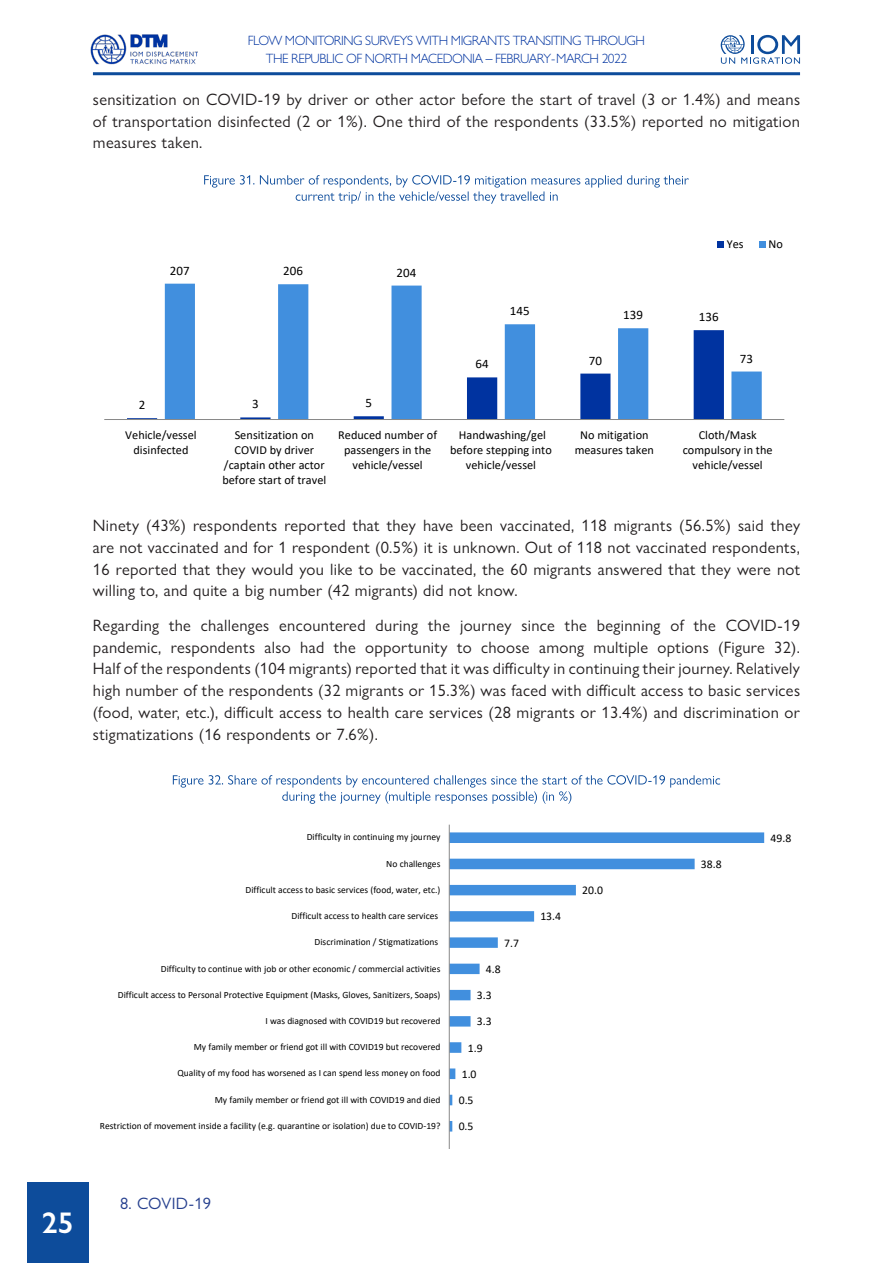
<style>
.page{position:relative;width:893px;height:1263px;background:#fff}
.page>*{position:absolute;margin:0;border:0;box-sizing:border-box;transform-origin:0 0}
.t1{font:600 30px "Gill Sans Nova";color:#fff}
.Body{font:16.5px/21.8px "Gill Sans Nova";letter-spacing:.02em;color:#231f20;text-align:justify}
.Footer_text{font:16.5px "Gill Sans Nova";letter-spacing:.02em;color:#253f8e}
.t2{font:300 13.5px/18px "Gill Sans Nova";letter-spacing:-.04em;color:#0033a0;text-align:center}
.t3{font:12.9px "Calibri";letter-spacing:.005em;color:#000}
.t4{font:12.15px/15px "Calibri";color:#000;text-align:center}
.t5{font:11.7px "Calibri";letter-spacing:.005em;color:#000}
.t6{font:9.6px "Calibri";color:#000}
.s1{font-weight:400;font-style:italic}
</style>
<div class="page">
<img style="left:90px;top:34px;width:108px;height:41px">
<hr style="left:93px;top:72px;width:707px;height:3px;background:#0d4c9b">
<svg style="left:721px;top:35px;width:79px;height:29px"></svg>
<div style="left:27px;top:1182px;width:61px;height:81px;background:#0d4c9b"></div>
<svg style="left:165px;top:284px;width:597px;height:135px"></svg>
<hr style="left:104px;top:419px;width:680px;height:1px;background:#898989">
<div style="left:717px;top:241px;width:7px;height:7px;background:#0033a0"></div>
<div style="left:759px;top:241px;width:7px;height:7px;background:#418fde"></div>
<svg style="left:448px;top:824px;width:317px;height:324px"></svg>
<svg style="left:204px;top:175px;width:485px;height:29px"></svg>
<svg style="left:173px;top:775px;width:547px;height:29px"></svg>
<p class="t2" style="left:248px;top:32px;width:399px">FLOW MONITORING SURVEYS WITH MIGRANTS TRANSITING THROUGH<br>THE REPUBLIC OF NORTH MACEDONIA <span class="s1">–</span> FEBRUARY-MARCH 2022</p>
<p class="Body" style="left:93px;top:88px;width:709px">sensitization on COVID-19 by driver or other actor before the start of travel (3 or 1.4%) and means of transportation disinfected (2 or 1%). One third of the respondents (33.5%) reported no mitigation measures taken.</p>
<p class="t3" style="left:170px;top:261px;width:21px">207</p>
<p class="t3" style="left:283px;top:262px;width:21px">206</p>
<p class="t3" style="left:396px;top:263px;width:21px">204</p>
<p class="t3" style="left:139px;top:396px;width:8px">2</p>
<p class="t3" style="left:252px;top:395px;width:8px">3</p>
<p class="t3" style="left:365px;top:394px;width:8px">5</p>
<p class="t3" style="left:510px;top:302px;width:21px">145</p>
<p class="t3" style="left:623px;top:306px;width:21px">139</p>
<p class="t3" style="left:475px;top:355px;width:15px">64</p>
<p class="t3" style="left:589px;top:351px;width:15px">70</p>
<p class="t4" style="left:727px;top:236px;width:18px">Yes</p>
<p class="t4" style="left:769px;top:236px;width:16px">No</p>
<p class="t3" style="left:699px;top:308px;width:21px">136</p>
<p class="t3" style="left:740px;top:349px;width:15px">73</p>
<p class="t4" style="left:125px;top:427px;width:73px">Vehicle/vessel disinfected</p>
<p class="t4" style="left:222px;top:427px;width:105px">Sensitization on<br>COVID by driver /captain other actor before start of travel</p>
<p class="t4" style="left:338px;top:427px;width:100px">Reduced number of passengers in the vehicle/vessel</p>
<p class="t4" style="left:450px;top:427px;width:103px">Handwashing/gel before stepping into vehicle/vessel</p>
<p class="t4" style="left:575px;top:427px;width:81px">No mitigation measures taken</p>
<p class="t4" style="left:683px;top:427px;width:91px">Cloth/Mask compulsory in the vehicle/vessel</p>
<p class="Body" style="left:93px;top:514px;width:709px">Ninety (43%) respondents reported that they have been vaccinated, 118 migrants (56.5%) said they are not vaccinated and for 1 respondent (0.5%) it is unknown. Out of 118 not vaccinated respondents, 16 reported that they would you like to be vaccinated, the 60 migrants answered that they were not willing to, and quite a big number (42 migrants) did not know.</p>
<p class="Body" style="left:93px;top:614px;width:709px">Regarding the challenges encountered during the journey since the beginning of the COVID-19 pandemic, respondents also had the opportunity to choose among multiple options (Figure 32).<br>Half of the respondents (104 migrants) reported that it was difficulty in continuing their journey. Relatively high number of the respondents (32 migrants or 15.3%) was faced with difficult access to basic services (food, water, etc.), difficult access to health care services (28 migrants or 13.4%) and discrimination or stigmatizations (16 respondents or 7.6%).</p>
<h1 class="t1" style="left:42px;top:1204px;width:33px">25</h1>
<p class="t6" style="left:307px;top:830px;width:135px">Difficulty in continuing my journey</p>
<p class="t6" style="left:386px;top:857px;width:56px">No challenges</p>
<p class="t6" style="left:246px;top:883px;width:196px">Difficult access to basic services (food, water, etc.)</p>
<p class="t5" style="left:582px;top:882px;width:22px">20.0</p>
<p class="t6" style="left:291px;top:909px;width:148px">Difficult access to health care services</p>
<p class="t5" style="left:540px;top:908px;width:22px">13.4</p>
<p class="t6" style="left:315px;top:935px;width:125px">Discrimination / Stigmatizations</p>
<p class="t5" style="left:504px;top:934px;width:16px">7.7</p>
<p class="t6" style="left:161px;top:962px;width:281px">Difficulty to continue with job or other economic / commercial activities</p>
<p class="t5" style="left:486px;top:961px;width:16px">4.8</p>
<p class="t6" style="left:118px;top:988px;width:324px">Difficult access to Personal Protective Equipment (Masks, Gloves, Sanitizers, Soaps)</p>
<p class="t5" style="left:477px;top:987px;width:16px">3.3</p>
<p class="t6" style="left:265px;top:1014px;width:176px">I was diagnosed with COVID19 but recovered</p>
<p class="t5" style="left:477px;top:1013px;width:16px">3.3</p>
<p class="t6" style="left:194px;top:1040px;width:248px">My family member or friend got ill with COVID19 but recovered</p>
<p class="t5" style="left:468px;top:1039px;width:16px">1.9</p>
<p class="t6" style="left:177px;top:1067px;width:264px">Quality of my food has worsened as I can spend less money on food</p>
<p class="t5" style="left:462px;top:1066px;width:16px">1.0</p>
<p class="t6" style="left:215px;top:1093px;width:227px">My family member or friend got ill with COVID19 and died</p>
<p class="t5" style="left:459px;top:1092px;width:16px">0.5</p>
<p class="t6" style="left:100px;top:1119px;width:342px">Restriction of movement inside a facility (e.g. quarantine or isolation) due to COVID-19?</p>
<p class="t5" style="left:459px;top:1118px;width:16px">0.5</p>
<p class="Footer_text" style="left:120px;top:1193px;width:93px">8. COVID-19</p>
<p class="t5" style="left:701px;top:856px;width:22px">38.8</p>
<p class="t5" style="left:770px;top:830px;width:22px">49.8</p>
</div>
